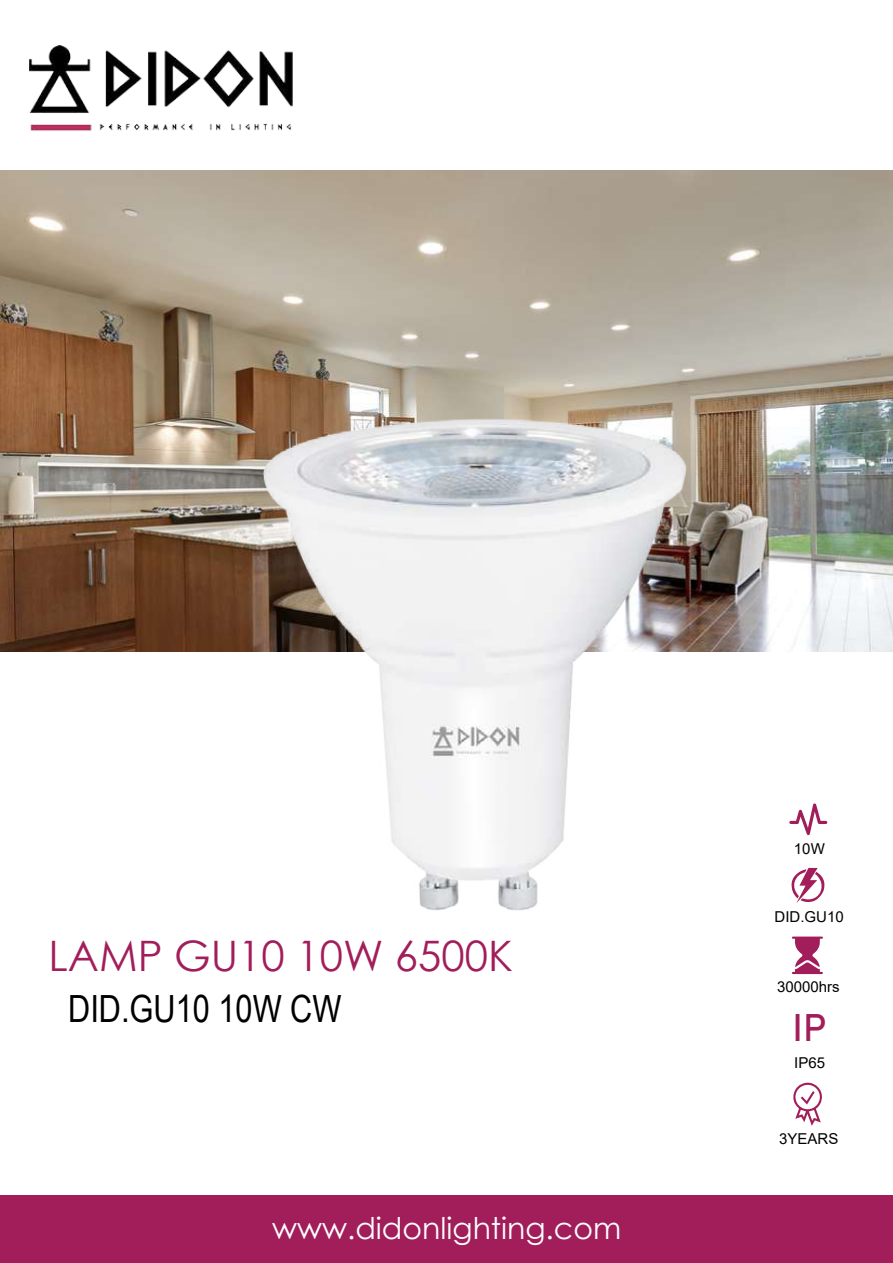
<style>
.page{position:relative;width:893px;height:1263px;background:#fff}
.page>*{position:absolute;margin:0;border:0;box-sizing:border-box;transform-origin:0 0}
.t1{font:42px "Century Gothic";color:#a21e5b}
.t2{font:37.95px "Bahnschrift";color:#a21e5b}
.t3{font:37.5px "Arial Narrow";color:#000}
.t4{font:30px "Century Gothic";color:#fff}
.t5{font:15px "Arial";color:#000}
</style>
<div class="page">
<div style="left:0;top:1195px;width:893px;height:68px;background:#a21e5b"></div>
<img style="left:29px;top:45px;width:264px;height:86px">
<svg style="left:806px;top:868px;width:19px;height:35px"></svg>
<svg style="left:792px;top:936px;width:31px;height:38px"></svg>
<svg style="left:793px;top:1082px;width:29px;height:44px"></svg>
<svg style="left:806px;top:803px;width:22px;height:32px"></svg>
<img style="left:0;top:170px;width:893px;height:482px">
<img style="left:146px;top:292px;width:660px;height:661px">
<h1 class="t1" style="left:49px;top:926px;width:466px">LAMP GU10 10W 6500K</h1>
<h3 class="t3" style="left:68px;top:981px;width:275px">DID.GU10 10W CW</h3>
<h3 class="t4" style="left:272px;top:1206px;width:350px">www.didonlighting.com</h3>
<p class="t5" style="left:794px;top:838px;width:32px">10W</p>
<p class="t5" style="left:774px;top:906px;width:71px">DID.GU10</p>
<p class="t5" style="left:777px;top:976px;width:64px">30000hrs</p>
<h2 class="t2" style="left:793px;top:999px;width:36px">IP</h2>
<p class="t5" style="left:794px;top:1052px;width:32px">IP65</p>
<p class="t5" style="left:779px;top:1128px;width:61px">3YEARS</p>
</div>
